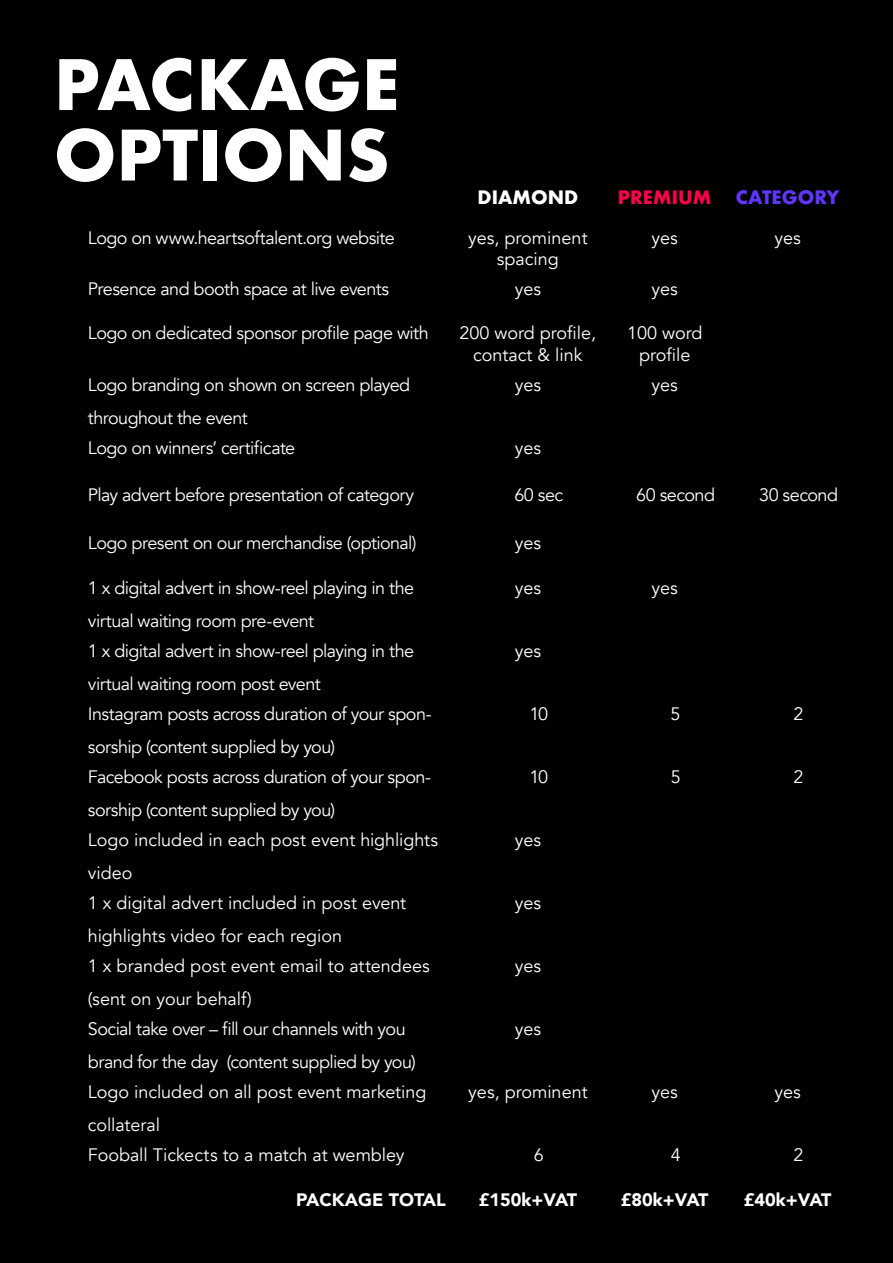
<style>
.page{position:relative;width:893px;height:1263px;background:#000}
.page>*{position:absolute;margin:0;border:0;box-sizing:border-box;transform-origin:0 0}
.t1{font:700 67.5px/70.5px "Futura";color:#fff}
.t2{font:18px/33px "Avenir";letter-spacing:-.03em;color:#fff}
.t3{font:18px/33px "Avenir";letter-spacing:-.005em;color:#fff}
.t4{font:18px/21.6px "Avenir";color:#fff;text-align:center}
.t5{font:900 18px "Avenir";color:#fff}
.t6{font:700 18px "Futura";color:#6136fc}
.t7{font:700 18px "Futura";color:#fff}
.t8{font:700 18px "Futura";color:#ff004a}
.s1{color:#000}
</style>
<div class="page">
<h1 class="t1" style="left:54px;top:49px;width:348px">PACKAGE<br>OPTIONS</h1>
<p class="t7" style="left:478px;top:184px;width:102px">DIAMOND</p>
<p class="t8" style="left:618px;top:184px;width:95px">PREMIUM</p>
<p class="t6" style="left:736px;top:184px;width:105px">CATEGORY</p>
<p class="t2" style="left:88px;top:221px;width:308px">Logo on www.heartsoftalent.org website</p>
<p class="t4" style="left:468px;top:227px;width:121px">yes, prominent spacing</p>
<p class="t2" style="left:651px;top:221px;width:28px">yes</p>
<p class="t2" style="left:774px;top:221px;width:28px">yes</p>
<p class="t2" style="left:88px;top:273px;width:303px">Presence and booth space at live events</p>
<p class="t2" style="left:515px;top:273px;width:28px">yes</p>
<p class="t2" style="left:651px;top:273px;width:28px">yes</p>
<p class="t2" style="left:88px;top:317px;width:342px">Logo on dedicated sponsor profile page with</p>
<p class="t4" style="left:460px;top:322px;width:138px">200 word profile, contact &amp; link</p>
<p class="t4" style="left:627px;top:322px;width:77px">100 word profile</p>
<p class="t2" style="left:88px;top:368px;width:324px">Logo branding on shown on screen played throughout the event</p>
<p class="t2" style="left:515px;top:368px;width:28px">yes</p>
<p class="t2" style="left:651px;top:368px;width:28px">yes</p>
<p class="t2" style="left:88px;top:431px;width:209px">Logo on winners’ certificate</p>
<p class="t2" style="left:515px;top:431px;width:28px">yes</p>
<p class="t2" style="left:88px;top:479px;width:328px">Play advert before presentation of category</p>
<p class="t2" style="left:514px;top:479px;width:50px">60 sec</p>
<p class="t2" style="left:636px;top:479px;width:80px">60 second</p>
<p class="t2" style="left:759px;top:479px;width:80px">30 second</p>
<p class="t2" style="left:88px;top:527px;width:330px">Logo present on our merchandise (optional)</p>
<p class="t2" style="left:515px;top:527px;width:28px">yes</p>
<p class="t2" style="left:88px;top:571px;width:328px">1 x digital advert in show-reel playing in the virtual waiting room pre-event</p>
<p class="t2" style="left:515px;top:571px;width:28px">yes</p>
<p class="t2" style="left:651px;top:571px;width:28px">yes</p>
<p class="t2" style="left:88px;top:634px;width:328px">1 x digital advert in show-reel playing in the virtual waiting room post event</p>
<p class="t2" style="left:515px;top:634px;width:28px">yes</p>
<p class="t2" style="left:88px;top:697px;width:345px">Instagram posts across duration of your spon&shy;sorship (content supplied by you)</p>
<p class="t2" style="left:530px;top:697px;width:20px">10</p>
<p class="t2" style="left:671px;top:697px;width:12px">5</p>
<p class="t2" style="left:794px;top:697px;width:12px">2</p>
<p class="t2" style="left:88px;top:760px;width:345px">Facebook posts across duration of your spon&shy;sorship (content supplied by you)</p>
<p class="t2" style="left:530px;top:760px;width:20px">10</p>
<p class="t2" style="left:671px;top:760px;width:12px">5</p>
<p class="t2" style="left:794px;top:760px;width:12px">2</p>
<p class="t3" style="left:88px;top:823px;width:352px">Logo included in each post event highlights video</p>
<p class="t2" style="left:515px;top:823px;width:28px">yes</p>
<p class="t3" style="left:88px;top:886px;width:320px">1 x digital advert included in post event highlights video for each region</p>
<p class="t2" style="left:515px;top:886px;width:28px">yes</p>
<p class="t4" style="left:88px;top:949px;width:343px;line-height:33px;text-align:left">1 x branded post event email to attendees (sent on your behalf)</p>
<p class="t2" style="left:515px;top:949px;width:28px">yes</p>
<p class="t2" style="left:88px;top:1012px;width:329px">Social take over – fill our channels with you brand for the day (content supplied by you)</p>
<p class="t2" style="left:515px;top:1012px;width:28px">yes</p>
<p class="t3" style="left:88px;top:1075px;width:340px">Logo included on all post event marketing collateral</p>
<p class="t4" style="left:468px;top:1081px;width:121px">yes, prominent</p>
<p class="t2" style="left:652px;top:1075px;width:28px">yes</p>
<p class="t2" style="left:774px;top:1075px;width:28px">yes</p>
<p class="t3" style="left:88px;top:1138px;width:318px">Fooball Tickects to a match at wembley</p>
<p class="t2" style="left:534px;top:1138px;width:12px">6</p>
<p class="t2" style="left:671px;top:1138px;width:12px">4</p>
<p class="t2" style="left:794px;top:1138px;width:12px">2</p>
<p class="t5" style="left:285px;top:1184px;width:163px"><span class="s1">p</span>PACKAGE TOTAL</p>
<p class="t5" style="left:479px;top:1184px;width:100px">£150k+VAT</p>
<p class="t5" style="left:621px;top:1184px;width:89px">£80k+VAT</p>
<p class="t5" style="left:744px;top:1184px;width:89px">£40k+VAT</p>
</div>
